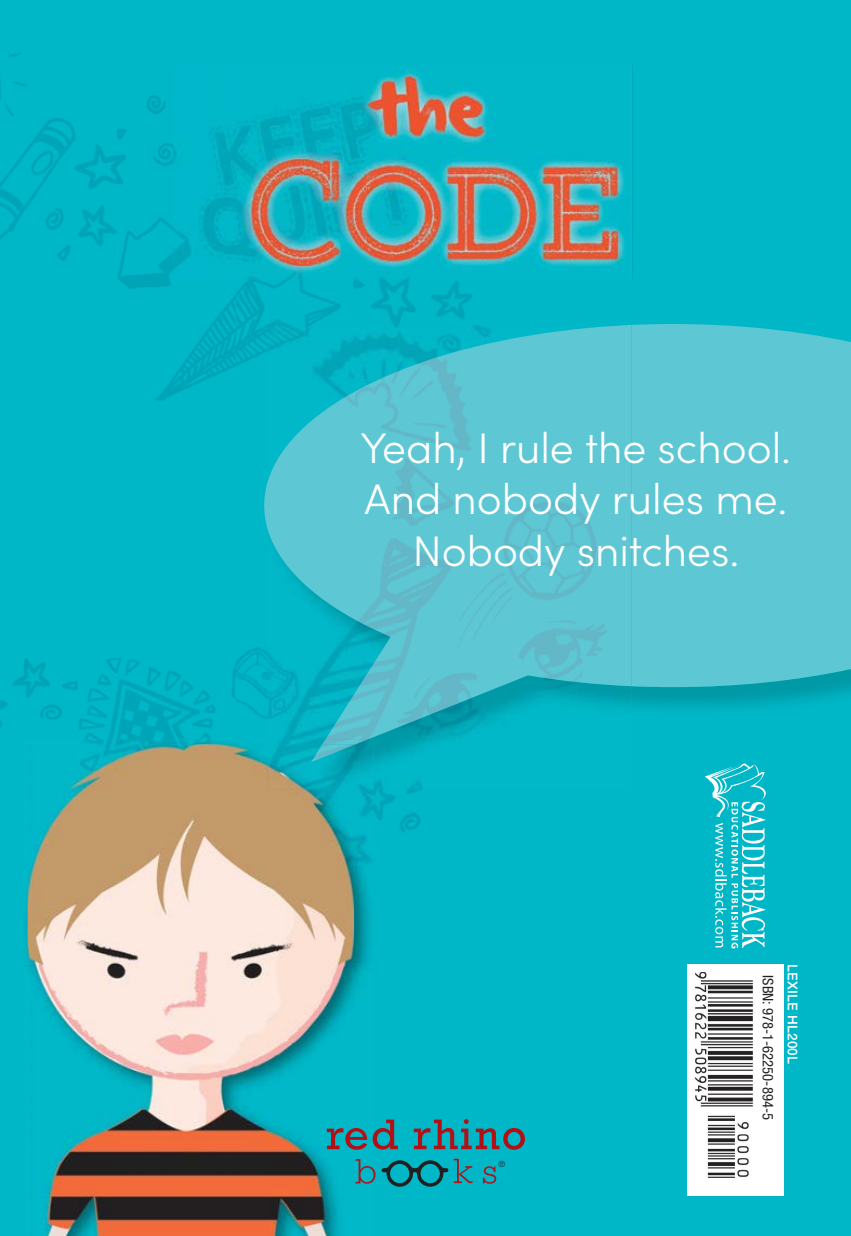
<style>
.page{position:relative;width:851px;height:1236px;background:#fff}
.page>*{position:absolute;margin:0;border:0;box-sizing:border-box;transform-origin:0 0}
.t1{font:300 42.75px/51.3px "Sofia Pro";color:#fff;text-align:center}
.t2{font:condensed 14.62px "Helvetica Neue LT Std";color:#231f20}
.t3{font:500 13.5px "Helvetica Neue LT Std";letter-spacing:.02em;color:#fff}
.t4{font:300 8.33px "Helvetica";color:#231f20}
</style>
<div class="page">
<div style="left:0;top:0;width:850px;height:1235px;background:#00b7c8"></div>
<img style="left:373px;top:789px;width:145px;height:398px">
<img style="left:173px;top:65px;width:460px;height:214px">
<img style="left:373px;top:687px;width:477px;height:102px">
<div style="left:631px;top:324px;width:219px;height:363px;background:#5dc7d4"></div>
<img style="left:264px;top:325px;width:367px;height:414px">
<img style="left:26px;top:739px;width:347px;height:445px">
<img style="left:268px;top:739px;width:105px;height:50px">
<img style="left:322px;top:739px;width:46px;height:5px">
<img style="left:27px;top:744px;width:327px;height:491px">
<img style="left:268px;top:744px;width:86px;height:45px">
<img style="left:311px;top:744px;width:43px;height:18px">
<svg style="left:327px;top:1119px;width:71px;height:30px"></svg>
<svg style="left:414px;top:1118px;width:111px;height:31px"></svg>
<svg style="left:355px;top:1158px;width:20px;height:25px"></svg>
<svg style="left:454px;top:1158px;width:18px;height:24px"></svg>
<svg style="left:483px;top:1166px;width:13px;height:17px"></svg>
<svg style="left:381px;top:1160px;width:67px;height:26px"></svg>
<svg style="left:704px;top:763px;width:61px;height:185px"></svg>
<div style="left:687px;top:963px;width:96px;height:232px;background:#fff"></div>
<img style="left:695px;top:972px;width:58px;height:206px">
<p class="t1" style="left:361px;top:420px;width:432px">Yeah, I rule the school.<br>And nobody rules me.<br>Nobody snitches.</p>
<p class="t4" style="left:498px;top:1157px;width:8px">®</p>
<p class="t2" style="left:776px;top:975px;width:146px;rotate:90deg">ISBN: 978-1-62250-894-5</p>
<p class="t3" style="left:800px;top:963px;width:101px;rotate:90deg">LEXILE HL200L</p>
</div>
